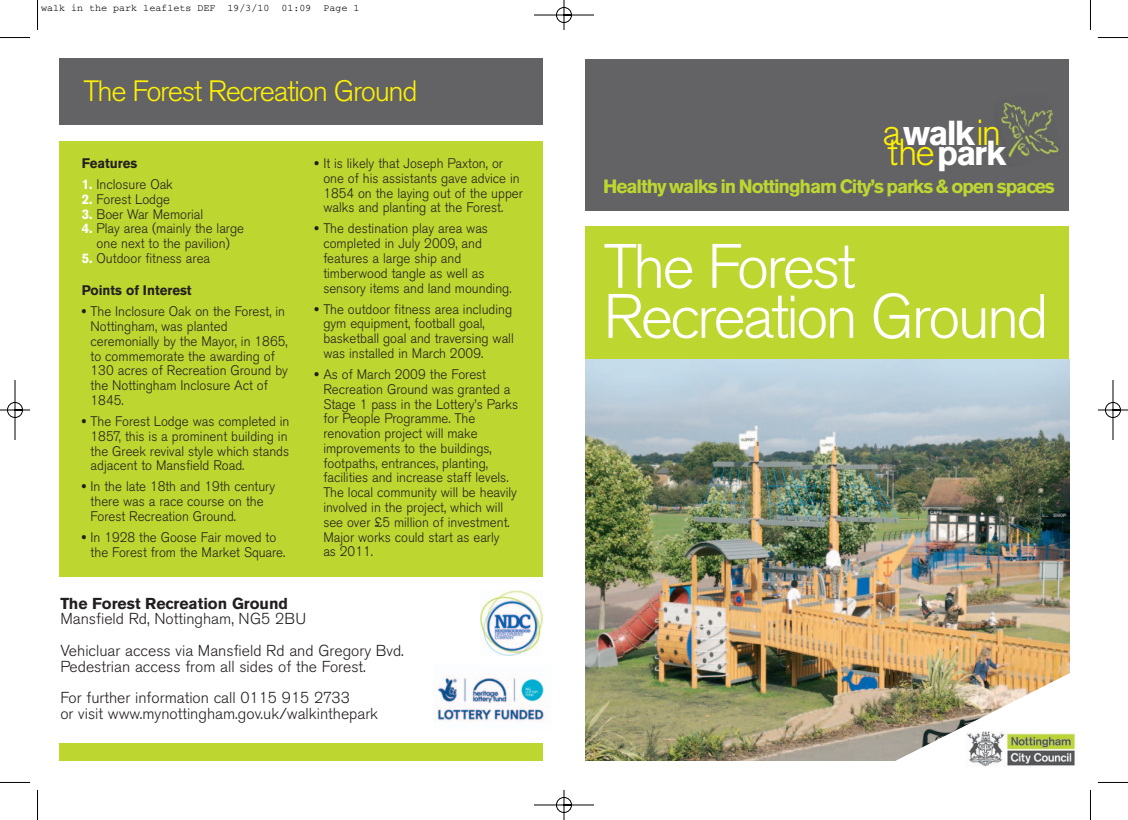
<style>
.page{position:relative;width:1128px;height:820px;background:#fff}
.page>*{position:absolute;margin:0;border:0;box-sizing:border-box;transform-origin:0 0}
.t1{font:300 62px/50px "Akzidenz Grotesk BE";letter-spacing:-.045em;color:#fff}
.t2{font:700 34.38px "Akzidenz Grotesk BE";letter-spacing:-.055em;color:#fff}
.t3{font:300 29.12px "Akzidenz Grotesk BE";letter-spacing:-.045em;color:#fff101}
.t4{font:700 19.12px "Akzidenz Grotesk BE";letter-spacing:-.055em;color:#bed630}
.t5{font:300 15.75px/31.5px "Akzidenz Grotesk BE";color:#231f20}
.t6{font:700 15.75px "Akzidenz Grotesk BE";color:#231f20}
.t7{font:300 13.75px/14.8px "Akzidenz Grotesk BE";color:#231f20;scale:.96 1}
.t8{font:700 13.75px "Akzidenz Grotesk BE";color:#231f20;scale:.96 1}
.t9{font:10px "Courier";color:#000}
.s1{font-weight:700;color:#fff}
.s2{font-weight:700}
.s3{font-weight:300;font-size:37.25px;color:#fff101}
</style>
<div class="page">
<img style="left:0;top:0;width:1127px;height:819px">
<p class="t9" style="left:41px;top:5px;width:320px">walk in the park leaflets DEF 19/3/10 01:09 Page 1</p>
<h3 class="t3" style="left:84px;top:78px;width:335px">The Forest Recreation Ground</h3>
<p class="t8" style="left:82px;top:158px;width:59px">Features</p>
<p class="t7" style="left:82px;top:178px;width:96px"><span class="s1">1.</span> Inclosure Oak</p>
<p class="t7" style="left:82px;top:193px;width:94px"><span class="s1">2.</span> Forest Lodge</p>
<p class="t7" style="left:82px;top:207px;width:128px"><span class="s1">3.</span> Boer War Memorial</p>
<p class="t7" style="left:82px;top:222px;width:171px;text-align:center"><span class="s1">4.</span> Play area (mainly the large one next to the pavilion)</p>
<p class="t7" style="left:82px;top:252px;width:135px"><span class="s1">5.</span> Outdoor fitness area</p>
<p class="t8" style="left:82px;top:285px;width:116px">Points of Interest</p>
<p class="t7" style="left:91px;top:305px;width:207px;text-indent:-9px"><span class="s2">•</span> The Inclosure Oak on the Forest, in<br>Nottingham, was planted ceremonially by the Mayor, in 1865, to commemorate the awarding of<br>130 acres of Recreation Ground by the Nottingham Inclosure Act of<br>1845.</p>
<p class="t7" style="left:91px;top:415px;width:209px;text-indent:-9px"><span class="s2">•</span> The Forest Lodge was completed in 1857, this is a prominent building in the Greek revival style which stands adjacent to Mansfield Road.</p>
<p class="t7" style="left:91px;top:480px;width:194px;text-indent:-9px"><span class="s2">•</span> In the late 18th and 19th century there was a race course on the<br>Forest Recreation Ground.</p>
<p class="t7" style="left:91px;top:530px;width:204px;text-indent:-9px"><span class="s2">•</span> In 1928 the Goose Fair moved to the Forest from the Market Square.</p>
<p class="t7" style="left:323px;top:157px;width:209px;text-indent:-9px"><span class="s2">•</span> It is likely that Joseph Paxton, or one of his assistants gave advice in 1854 on the laying out of the upper walks and planting at the Forest.</p>
<p class="t7" style="left:323px;top:222px;width:197px;text-indent:-9px"><span class="s2">•</span> The destination play area was completed in July 2009, and features a large ship and timberwood tangle as well as sensory items and land mounding.</p>
<p class="t7" style="left:323px;top:302px;width:200px;text-indent:-9px"><span class="s2">•</span> The outdoor fitness area including gym equipment, football goal, basketball goal and traversing wall was installed in March 2009.</p>
<p class="t7" style="left:323px;top:367px;width:204px;text-indent:-9px"><span class="s2">•</span> As of March 2009 the Forest<br>Recreation Ground was granted a<br>Stage 1 pass in the Lottery’s Parks for People Programme. The renovation project will make improvements to the buildings, footpaths, entrances, planting, facilities and increase staff levels.<br>The local community will be heavily involved in the project, which will see over £5 million of investment.<br>Major works could start as early<br>as 2011.</p>
<p class="t6" style="left:60px;top:596px;width:229px">The Forest Recreation Ground</p>
<p class="t5" style="left:60px;top:604px;width:345px">Mansfield Rd, Nottingham, NG5 2BU<br>Vehicluar access via Mansfield Rd and Gregory Bvd.</p>
<p class="t5" style="left:60px;top:651px;width:307px">Pedestrian access from all sides of the Forest.<br>For further information call 0115 915 2733</p>
<p class="t5" style="left:60px;top:698px;width:319px">or visit www.mynottingham.gov.uk/walkinthepark</p>
<h2 class="t2" style="left:882px;top:119px;width:120px"><span class="s3">a</span>walk<span class="s3">in</span></h2>
<h2 class="t2" style="left:887px;top:139px;width:120px"><span class="s3">the</span>park</h2>
<h3 class="t4" style="left:603px;top:179px;width:453px">Healthy walks in Nottingham City’s parks &amp; open spaces</h3>
<h1 class="t1" style="left:603px;top:246px;width:446px">The Forest<br>Recreation Ground</h1>
</div>
